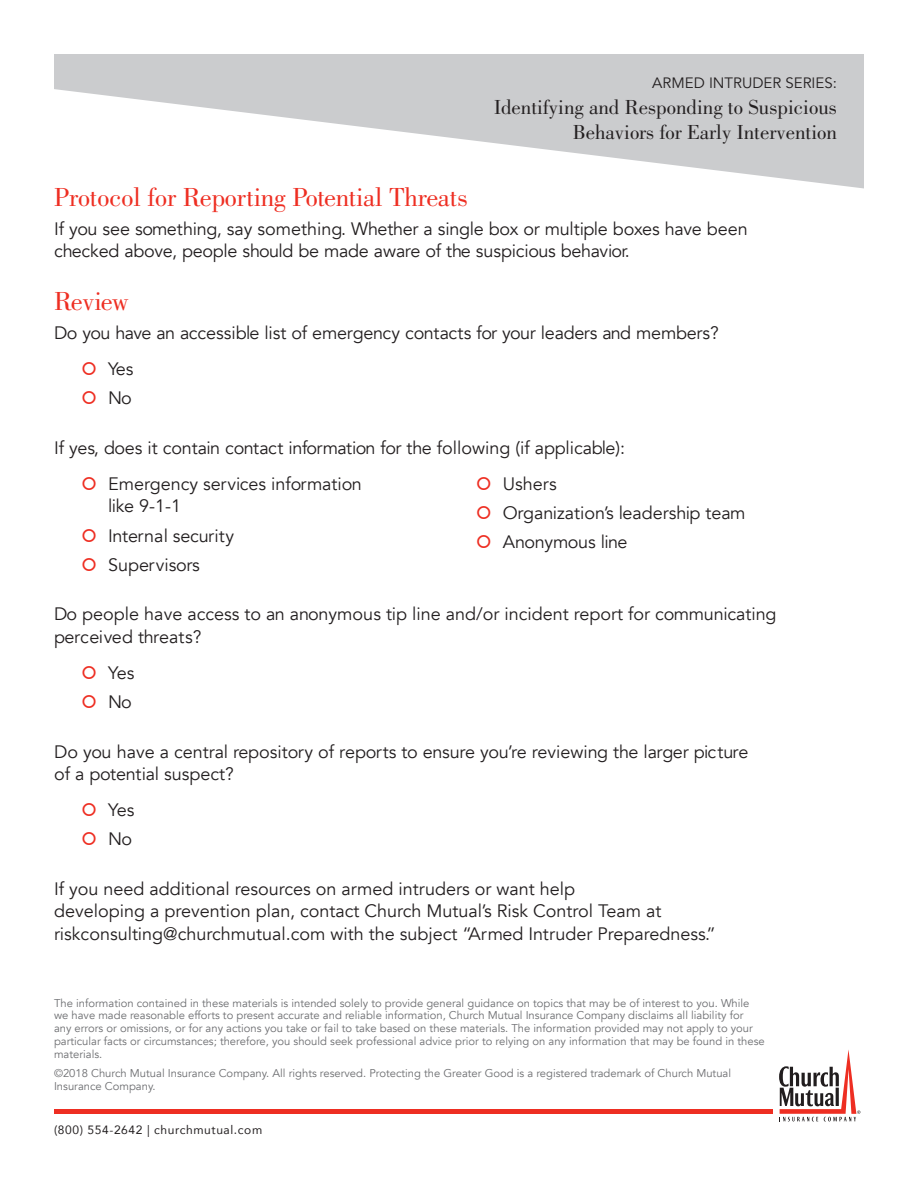
<style>
.page{position:relative;width:918px;height:1188px;background:#fff}
.page>*{position:absolute;margin:0;border:0;box-sizing:border-box;transform-origin:0 0}
.t1{font:27px "Bodoni";color:#ee2e22}
.t2{font:21px/25.2px "Bodoni";color:#231f20;text-align:right}
.t3{font:18px/29.2px "Avenir";color:#231f20}
.t4{font:18px/22.5px "Avenir";letter-spacing:-.02em;color:#231f20}
.t5{font:15px "Avenir";color:#231f20}
.t6{font:12px "Avenir";letter-spacing:.05em;color:#231f20}
.t7{font:11.25px/12.8px "Avenir";color:#6c6d70}
</style>
<div class="page">
<svg style="left:54px;top:54px;width:810px;height:134px;fill:#cbccce"></svg>
<svg style="left:779px;top:1050px;width:81px;height:71px"></svg>
<div style="left:54px;top:1109px;width:718px;height:5px;background:#ee2e22"></div>
<h3 class="t5" style="left:652px;top:74px;width:186px">ARMED INTRUDER SERIES:</h3>
<h2 class="t2" style="left:494px;top:94px;width:344px">Identifying and Responding to Suspicious<br>Behaviors for Early Intervention</h2>
<h1 class="t1" style="left:54px;top:182px;width:415px">Protocol for Reporting Potential Threats</h1>
<h3 class="t4" style="left:54px;top:218px;width:695px">If you see something, say something. Whether a single box or multiple boxes have been checked above, people should be made aware of the suspicious behavior.</h3>
<h1 class="t1" style="left:54px;top:286px;width:76px">Review</h1>
<h3 class="t4" style="left:108px;top:315px;width:612px;line-height:36px;text-indent:-54px">Do you have an accessible list of emergency contacts for your leaders and members?<br>Yes</h3>
<h3 class="t3" style="left:108px;top:384px;width:25px">No</h3>
<h3 class="t3" style="left:108px;top:430px;width:519px;line-height:36px;text-indent:-54px">If yes, does it contain contact information for the following (if applicable):<br>Emergency services information</h3>
<h3 class="t3" style="left:108px;top:492px;width:128px">like 9-1-1<br>Internal security<br>Supervisors</h3>
<h3 class="t3" style="left:503px;top:469px;width:244px">Ushers<br>Organization’s leadership team<br>Anonymous line</h3>
<h3 class="t3" style="left:54px;top:603px;width:724px;line-height:22.5px">Do people have access to an anonymous tip line and/or incident report for communicating perceived threats?</h3>
<h3 class="t3" style="left:108px;top:658px;width:28px">Yes<br>No</h3>
<h3 class="t3" style="left:54px;top:741px;width:696px;line-height:22.5px">Do you have a central repository of reports to ensure you’re reviewing the larger picture of a potential suspect?</h3>
<h3 class="t3" style="left:108px;top:796px;width:28px">Yes<br>No</h3>
<h3 class="t3" style="left:54px;top:878px;width:663px;line-height:22.5px">If you need additional resources on armed intruders or want help<br>developing a prevention plan, contact Church Mutual’s Risk Control Team at riskconsulting@churchmutual.com with the subject “Armed Intruder Preparedness.”</h3>
<p class="t7" style="left:54px;top:997px;width:712px">The information contained in these materials is intended solely to provide general guidance on topics that may be of interest to you. While we have made reasonable efforts to present accurate and reliable information, Church Mutual Insurance Company disclaims all liability for<br>any errors or omissions, or for any actions you take or fail to take based on these materials. The information provided may not apply to your particular facts or circumstances; therefore, you should seek professional advice prior to relying on any information that may be found in these materials.</p>
<p class="t7" style="left:54px;top:1067px;width:679px">©2018 Church Mutual Insurance Company. All rights reserved. Protecting the Greater Good is a registered trademark of Church Mutual<br>Insurance Company.</p>
<p class="t6" style="left:54px;top:1120px;width:210px">(800) 554-2642 | churchmutual.com</p>
</div>
